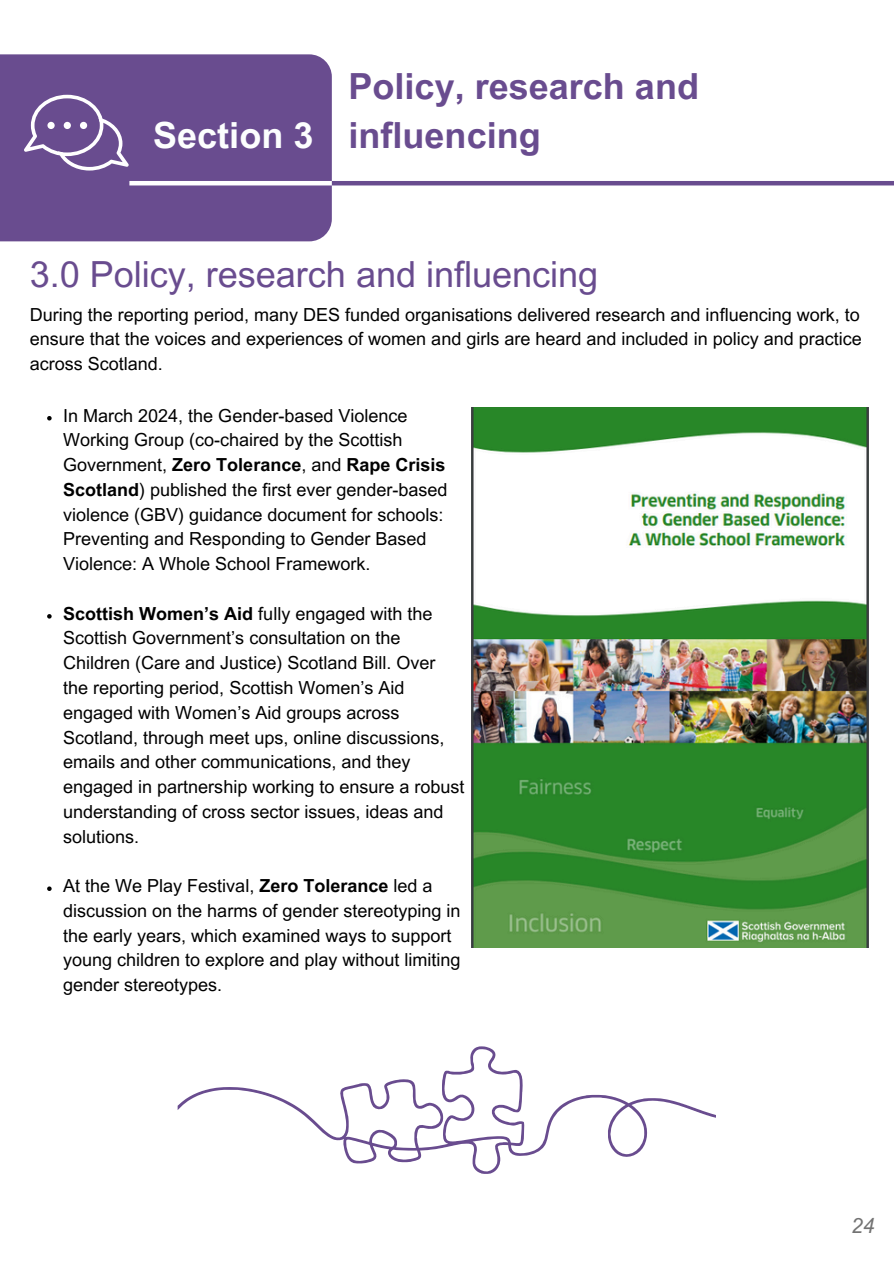
<style>
.page{position:relative;width:894px;height:1264px;background:#fff}
.page>*{position:absolute;margin:0;border:0;box-sizing:border-box;transform-origin:0 0}
.t1{font:36px "Arial MT Pro";color:#694c8f}
.t2{font:700 36px/49.5px "Arial MT Pro";color:#694c8f}
.t3{font:700 36px "Arial MT Pro";color:#fcfefe}
.t4{font:italic 21px "Arial MT Pro";color:#737373}
.t5{font:18px/24.8px "Arial MT Pro";color:#000}
.s1{font-weight:700}
</style>
<div class="page">
<svg style="left:332px;top:185px;width:561px;height:1px"></svg>
<div style="left:0;top:54px;width:332px;height:187px;background:#694c8f"></div>
<hr style="left:332px;top:181px;width:561px;height:4px;background:#694c8f">
<hr style="left:129px;top:181px;width:203px;height:4px;background:#fff">
<svg style="left:23px;top:95px;width:106px;height:75px"></svg>
<div style="left:47px;top:122px;width:8px;height:7px;background:#fff;border-radius:50%"></div>
<div style="left:64px;top:122px;width:7px;height:7px;background:#fff;border-radius:50%"></div>
<div style="left:80px;top:122px;width:7px;height:7px;background:#fff;border-radius:50%"></div>
<img style="left:471px;top:407px;width:397px;height:540px">
<svg style="left:47px;top:416px;width:5px;height:4px"></svg>
<svg style="left:47px;top:614px;width:5px;height:4px"></svg>
<svg style="left:47px;top:886px;width:5px;height:5px"></svg>
<svg style="left:177px;top:1046px;width:538px;height:128px"></svg>
<p class="t3" style="left:153px;top:122px;width:162px">Section 3</p>
<h1 class="t2" style="left:348px;top:66px;width:352px">Policy, research and influencing</h1>
<p class="t1" style="left:30px;top:261px;width:569px">3.0 Policy, research and influencing</p>
<h2 class="t5" style="left:30px;top:304px;width:833px;text-align:justify">During the reporting period, many DES funded organisations delivered research and influencing work, to ensure that the voices and experiences of women and girls are heard and included in policy and practice across Scotland.</h2>
<p class="t5" style="left:63px;top:405px;width:386px">In March 2024, the Gender-based Violence Working Group (co-chaired by the Scottish Government, <span class="s1">Zero Tolerance</span>, and <span class="s1">Rape Crisis Scotland</span>) published the first ever gender-based violence (GBV) guidance document for schools:<br>Preventing and Responding to Gender Based Violence: A Whole School Framework.</p>
<p class="t5" style="left:63px;top:603px;width:403px"><span class="s1">Scottish Women’s Aid</span> fully engaged with the Scottish Government’s consultation on the Children (Care and Justice) Scotland Bill. Over the reporting period, Scottish Women’s Aid engaged with Women’s Aid groups across Scotland, through meet ups, online discussions, emails and other communications, and they engaged in partnership working to ensure a robust understanding of cross sector issues, ideas and solutions.</p>
<p class="t5" style="left:63px;top:875px;width:399px">At the We Play Festival, <span class="s1">Zero Tolerance</span> led a discussion on the harms of gender stereotyping in the early years, which examined ways to support young children to explore and play without limiting gender stereotypes.</p>
<p class="t4" style="left:850px;top:1217px;width:25px">24</p>
</div>
